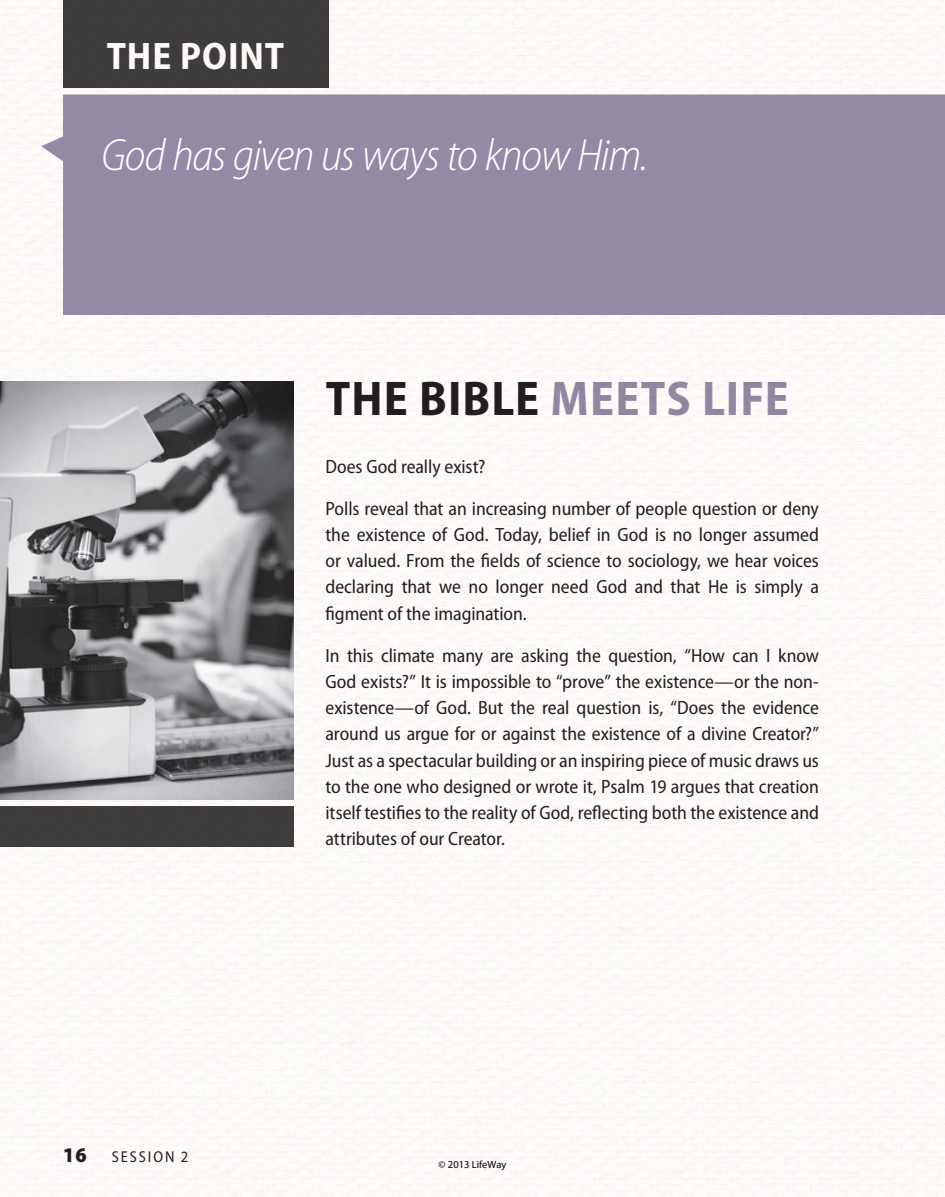
<style>
.page{position:relative;width:945px;height:1197px;background:#fff}
.page>*{position:absolute;margin:0;border:0;box-sizing:border-box;transform-origin:0 0}
.t1{font:700 semi-condensed 49px "Myriad Pro";letter-spacing:.02em;color:#948aa6}
.point{font:italic 300 semi-condensed 45.5px "Myriad Pro";letter-spacing:-.025em;color:#fff}
.t2{font:700 semi-condensed 38.5px "Myriad Pro";letter-spacing:.025em;color:#fff}
.t3{font:900 semi-condensed 21px "Myriad Pro";color:#231f20}
.t4{font:semi-condensed 19.25px/26.2px "Myriad Pro";letter-spacing:-.005em;color:#231f20;text-align:justify}
.t5{font:semi-condensed 15.75px "Myriad Pro";letter-spacing:.12em;color:#231f20}
.t6{font:10.5px "Myriad Pro";color:#000}
.s1{color:#231f20}
</style>
<div class="page">
<img style="left:0;top:0;width:945px;height:1197px">
<div style="left:63px;top:0;width:265px;height:88px;background:#403f3e"></div>
<div style="left:41px;top:94px;width:904px;height:221px;background:#948aa6"></div>
<div style="left:0;top:807px;width:294px;height:40px;background:#403f3e"></div>
<svg style="left:0;top:382px;width:294px;height:418px"></svg>
<h3 class="t2" style="left:107px;top:34px;width:179px">THE POINT</h3>
<p class="point" style="left:101px;top:131px;width:548px">God has given us ways to know Him.</p>
<h1 class="t1" style="left:326px;top:371px;width:464px"><span class="s1">THE BIBLE</span> MEETS LIFE</h1>
<p class="t3" style="left:63px;top:1143px;width:25px">16</p>
<p class="t5" style="left:112px;top:1149px;width:78px">SESSION 2</p>
<p class="t4" style="left:326px;top:445px;width:495px;line-height:42px">Does God really exist?<br>Polls reveal that an increasing number of people question or deny</p>
<p class="t4" style="left:326px;top:522px;width:495px">the existence of God. Today, belief in God is no longer assumed or valued. From the fields of science to sociology, we hear voices declaring that we no longer need God and that He is simply a figment of the imagination.</p>
<p class="t4" style="left:326px;top:642px;width:495px">In this climate many are asking the question, “How can I know God exists?” It is impossible to “prove” the existence—or the non&shy;existence—of God. But the real question is, “Does the evidence around us argue for or against the existence of a divine Creator?” Just as a spectacular building or an inspiring piece of music draws us to the one who designed or wrote it, Psalm 19 argues that creation itself testifies to the reality of God, reflecting both the existence and attributes of our Creator.</p>
<p class="t6" style="left:439px;top:1158px;width:69px">© 2013 LifeWay</p>
</div>
